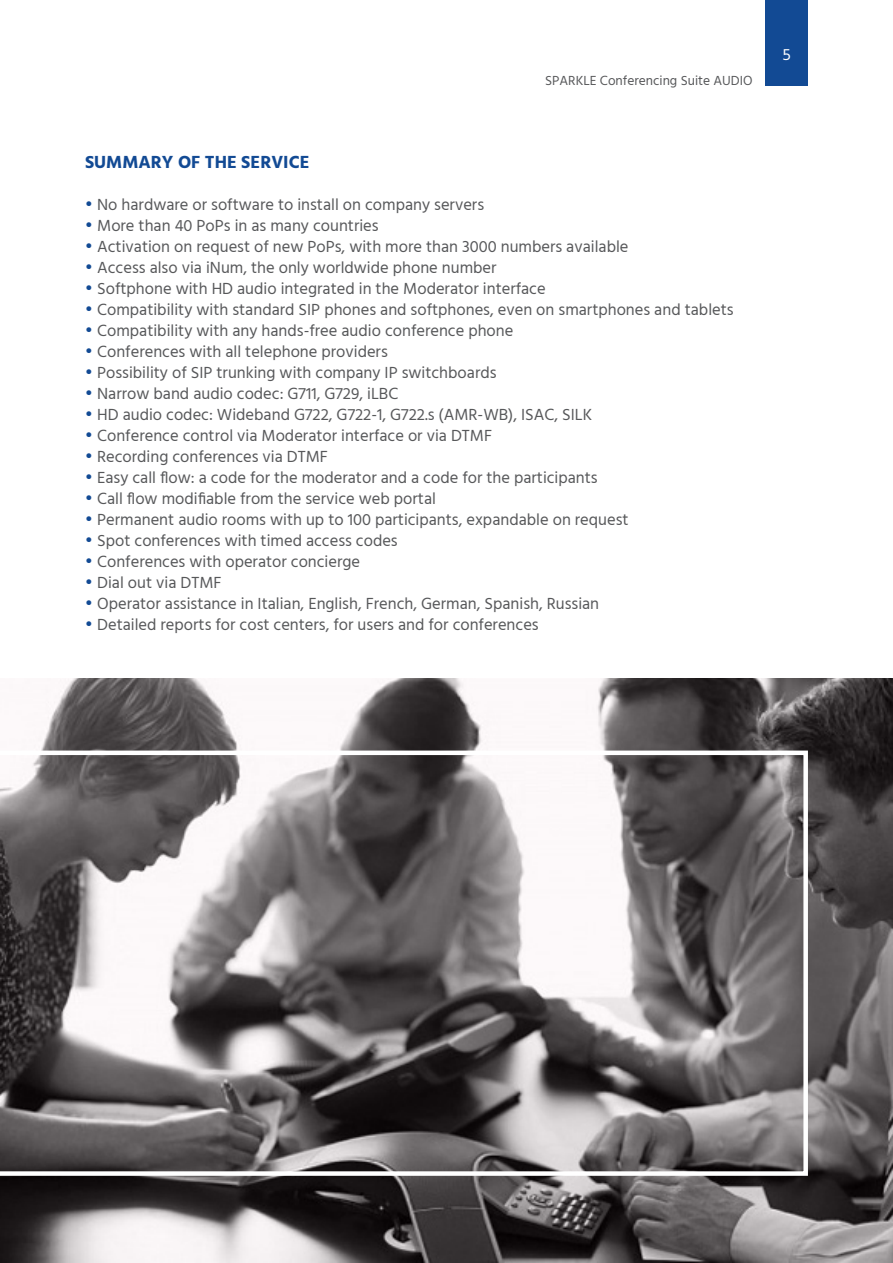
<style>
.page{position:relative;width:893px;height:1263px;background:#fff}
.page>*{position:absolute;margin:0;border:0;box-sizing:border-box;transform-origin:0 0}
.t1{font:700 18px "Hind";color:#124a94}
.t2{font:16.5px "Hind";color:#57585a}
.t3{font:16.5px "Hind";color:#fff}
.t4{font:13.5px "Hind";color:#57585a}
.s1{font-weight:700;font-size:18px;color:#124a94}
</style>
<div class="page">
<div style="left:765px;top:0;width:43px;height:85px;background:#124a94"></div>
<svg style="left:0;top:679px;width:893px;height:584px"></svg>
<svg style="left:0;top:750px;width:808px;height:426px"></svg>
<p class="t4" style="left:545px;top:71px;width:209px">SPARKLE Conferencing Suite AUDIO</p>
<p class="t1" style="left:85px;top:151px;width:226px">SUMMARY OF THE SERVICE</p>
<p class="t2" style="left:85px;top:193px;width:401px"><span class="s1">•</span> No hardware or software to install on company servers</p>
<p class="t2" style="left:85px;top:214px;width:295px"><span class="s1">•</span> More than 40 PoPs in as many countries</p>
<p class="t2" style="left:85px;top:235px;width:545px"><span class="s1">•</span> Activation on request of new PoPs, with more than 3000 numbers available</p>
<p class="t2" style="left:85px;top:256px;width:413px"><span class="s1">•</span> Access also via iNum, the only worldwide phone number</p>
<p class="t2" style="left:85px;top:277px;width:462px"><span class="s1">•</span> Softphone with HD audio integrated in the Moderator interface</p>
<p class="t2" style="left:85px;top:298px;width:650px"><span class="s1">•</span> Compatibility with standard SIP phones and softphones, even on smartphones and tablets</p>
<p class="t2" style="left:85px;top:319px;width:430px"><span class="s1">•</span> Compatibility with any hands-free audio conference phone</p>
<p class="t2" style="left:85px;top:340px;width:304px"><span class="s1">•</span> Conferences with all telephone providers</p>
<p class="t2" style="left:85px;top:361px;width:413px"><span class="s1">•</span> Possibility of SIP trunking with company IP switchboards</p>
<p class="t2" style="left:85px;top:382px;width:315px"><span class="s1">•</span> Narrow band audio codec: G711, G729, iLBC</p>
<p class="t2" style="left:85px;top:403px;width:509px"><span class="s1">•</span> HD audio codec: Wideband G722, G722-1, G722.s (AMR-WB), ISAC, SILK</p>
<p class="t2" style="left:85px;top:424px;width:409px"><span class="s1">•</span> Conference control via Moderator interface or via DTMF</p>
<p class="t2" style="left:85px;top:445px;width:244px"><span class="s1">•</span> Recording conferences via DTMF</p>
<p class="t2" style="left:85px;top:466px;width:514px"><span class="s1">•</span> Easy call flow: a code for the moderator and a code for the participants</p>
<p class="t2" style="left:85px;top:487px;width:352px"><span class="s1">•</span> Call flow modifiable from the service web portal</p>
<p class="t2" style="left:85px;top:508px;width:545px"><span class="s1">•</span> Permanent audio rooms with up to 100 participants, expandable on request</p>
<p class="t2" style="left:85px;top:529px;width:314px"><span class="s1">•</span> Spot conferences with timed access codes</p>
<p class="t2" style="left:85px;top:550px;width:277px"><span class="s1">•</span> Conferences with operator concierge</p>
<p class="t2" style="left:85px;top:571px;width:138px"><span class="s1">•</span> Dial out via DTMF</p>
<p class="t2" style="left:85px;top:592px;width:516px"><span class="s1">•</span> Operator assistance in Italian, English, French, German, Spanish, Russian</p>
<p class="t2" style="left:85px;top:613px;width:455px"><span class="s1">•</span> Detailed reports for cost centers, for users and for conferences</p>
<p class="t3" style="left:782px;top:43px;width:10px">5</p>
</div>
